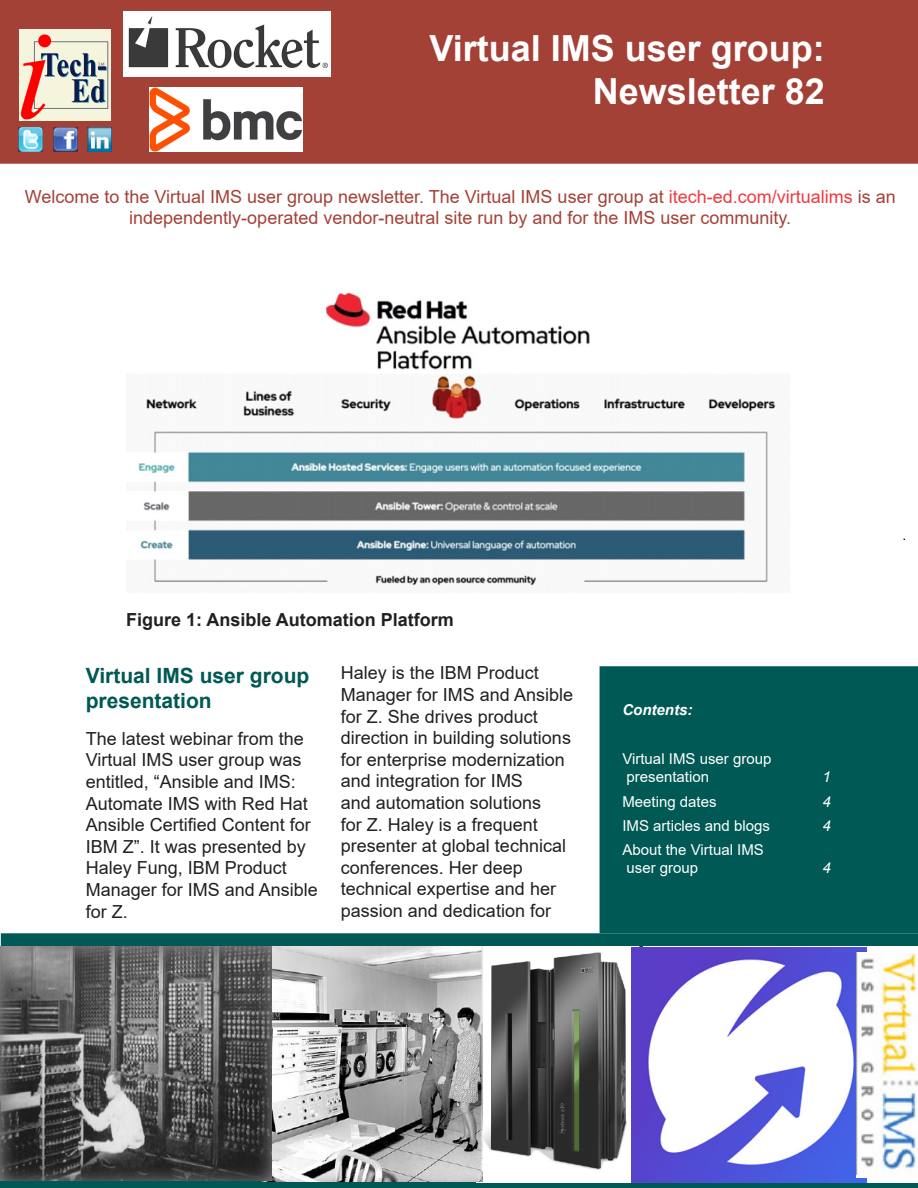
<style>
.page{position:relative;width:918px;height:1188px;background:#fff}
.page>*{position:absolute;margin:0;border:0;box-sizing:border-box;transform-origin:0 0}
.t1{font:700 36px "Arial";color:#fff}
.text{font:700 21px/25.2px "Arial";color:#005954}
.text-2{font:18px/21.6px "Arial";color:#231f20}
.text-3{font:18px/21.6px "Arial";color:#a44137;text-align:center}
.t2{font:700 18px "Arial";color:#231f20}
.contents{font:15px/18px "Arial";color:#fff}
.contents-2{font:italic 700 15px "Arial";color:#fff}
.contents-3{font:italic 15px "Arial";color:#fff}
.s1{color:#ee3a41}
</style>
<div class="page">
<div style="left:0;top:0;width:918px;height:164px;background:#a44137"></div>
<svg style="left:1px;top:933px;width:917px;height:255px;background:#0a5e5b"></svg>
<img style="left:482px;top:946px;width:158px;height:236px">
<img style="left:262px;top:946px;width:220px;height:236px">
<img style="left:0;top:946px;width:271px;height:235px">
<div style="left:600px;top:666px;width:318px;height:267px;background:#005954"></div>
<img style="left:847px;top:946px;width:71px;height:236px">
<img style="left:632px;top:948px;width:235px;height:235px">
<img style="left:857px;top:952px;width:61px;height:225px">
<img style="left:88px;top:127px;width:24px;height:25px">
<img style="left:18px;top:127px;width:25px;height:25px">
<img style="left:54px;top:127px;width:23px;height:25px">
<img style="left:20px;top:29px;width:91px;height:91px">
<img style="left:123px;top:11px;width:208px;height:66px">
<img style="left:150px;top:87px;width:152px;height:65px">
<img style="left:138px;top:292px;width:638px;height:294px">
<p class="t1" style="left:429px;top:23px;width:397px">Virtual IMS user group:</p>
<p class="t1" style="left:593px;top:66px;width:234px">Newsletter 82</p>
<p class="text-3" style="left:25px;top:185px;width:873px">Welcome to the Virtual IMS user group newsletter. The Virtual IMS user group at <span class="s1">itech-ed.com/virtualims</span> is an independently-operated vendor-neutral site run by and for the IMS user community.</p>
<p class="t2" style="left:126px;top:607px;width:329px">Figure 1: Ansible Automation Platform</p>
<p class="text" style="left:86px;top:663px;width:225px">Virtual IMS user group presentation</p>
<p class="text-2" style="left:86px;top:728px;width:234px">The latest webinar from the<br>Virtual IMS user group was entitled, “Ansible and IMS:<br>Automate IMS with Red Hat<br>Ansible Certified Content for<br>IBM Z”. It was presented by<br>Haley Fung, IBM Product<br>Manager for IMS and Ansible for Z.</p>
<p class="text-2" style="left:341px;top:662px;width:234px">Haley is the IBM Product<br>Manager for IMS and Ansible for Z. She drives product direction in building solutions for enterprise modernization and integration for IMS<br>and automation solutions<br>for Z. Haley is a frequent presenter at global technical conferences. Her deep technical expertise and her passion and dedication for</p>
<p class="contents-2" style="left:622px;top:700px;width:71px">Contents:</p>
<p class="contents" style="left:622px;top:750px;width:150px">Virtual IMS user group presentation</p>
<p class="contents-3" style="left:822px;top:767px;width:10px">1</p>
<p class="contents" style="left:622px;top:792px;width:96px">Meeting dates</p>
<p class="contents-3" style="left:822px;top:792px;width:10px">4</p>
<p class="contents" style="left:622px;top:817px;width:149px">IMS articles and blogs</p>
<p class="contents-3" style="left:822px;top:816px;width:10px">4</p>
<p class="contents" style="left:622px;top:841px;width:143px">About the Virtual IMS user group</p>
<p class="contents-3" style="left:822px;top:858px;width:10px">4</p>
</div>
